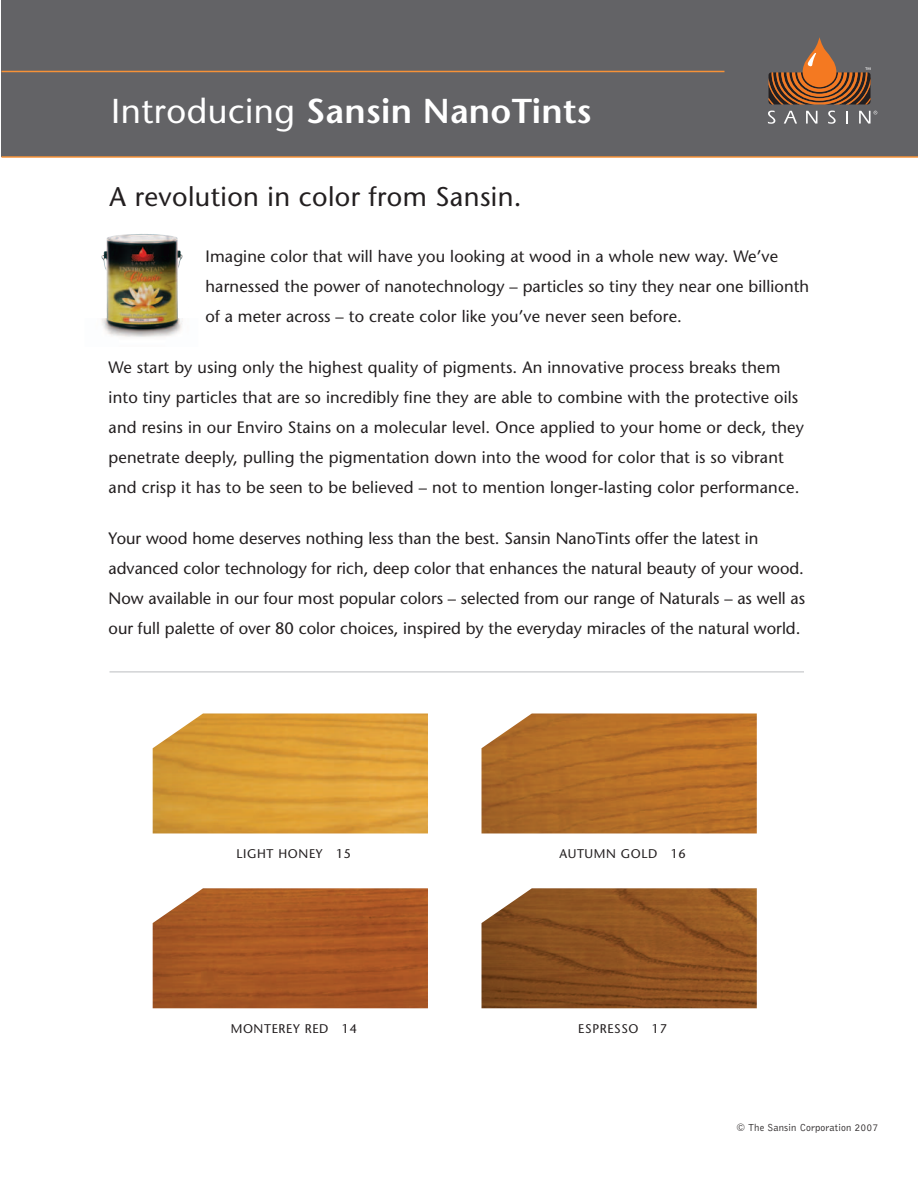
<style>
.page{position:relative;width:918px;height:1188px;background:#fff}
.page>*{position:absolute;margin:0;border:0;box-sizing:border-box;transform-origin:0 0}
.t1{font:600 34.5px "Stone Sans LT";letter-spacing:.01em;color:#fff}
.t2{font:27px "Stone Sans LT";letter-spacing:.015em;color:#231f20}
.t3{font:16.5px/30px "Stone Sans LT";letter-spacing:.01em;color:#231f20}
.t4{font:12.6px "Stone Sans LT";letter-spacing:.05em;color:#231f20}
.t5{font:10.5px "Abell Roman";letter-spacing:.015em;color:#231f20}
.s1{font-weight:400}
</style>
<div class="page">
<div style="left:2px;top:0;width:916px;height:157px;background:#636366"></div>
<hr style="left:109px;top:671px;width:695px;height:1px;background:#bcbdc0">
<img style="left:153px;top:714px;width:275px;height:119px">
<img style="left:482px;top:714px;width:275px;height:119px">
<img style="left:153px;top:888px;width:275px;height:120px">
<img style="left:482px;top:888px;width:275px;height:120px">
<svg style="left:769px;top:37px;width:102px;height:67px"></svg>
<svg style="left:768px;top:111px;width:7px;height:13px"></svg>
<svg style="left:784px;top:111px;width:13px;height:13px"></svg>
<svg style="left:806px;top:111px;width:11px;height:13px"></svg>
<svg style="left:828px;top:111px;width:8px;height:13px"></svg>
<svg style="left:846px;top:111px;width:2px;height:13px"></svg>
<svg style="left:859px;top:111px;width:18px;height:13px"></svg>
<hr style="left:2px;top:71px;width:722px;height:1px;background:#f69238">
<hr style="left:2px;top:156px;width:916px;height:2px;background:#f69238">
<img style="left:102px;top:234px;width:81px;height:74px">
<h1 class="t1" style="left:111px;top:90px;width:482px"><span class="s1">Introducing</span> Sansin NanoTints</h1>
<h2 class="t2" style="left:110px;top:180px;width:414px">A revolution in color from Sansin.</h2>
<p class="t3" style="left:205px;top:241px;width:605px">Imagine color that will have you looking at wood in a whole new way. We’ve harnessed the power of nanotechnology – particles so tiny they near one billionth of a meter across – to create color like you’ve never seen before.</p>
<p class="t3" style="left:109px;top:352px;width:697px">We start by using only the highest quality of pigments. An innovative process breaks them into tiny particles that are so incredibly fine they are able to combine with the protective oils and resins in our Enviro Stains on a molecular level. Once applied to your home or deck, they penetrate deeply, pulling the pigmentation down into the wood for color that is so vibrant and crisp it has to be seen to be believed – not to mention longer-lasting color performance.</p>
<p class="t3" style="left:109px;top:523px;width:698px">Your wood home deserves nothing less than the best. Sansin NanoTints offer the latest in advanced color technology for rich, deep color that enhances the natural beauty of your wood.<br>Now available in our four most popular colors – selected from our range of Naturals – as well as our full palette of over 80 color choices, inspired by the everyday miracles of the natural world.</p>
<p class="t4" style="left:237px;top:846px;width:116px">LIGHT HONEY 15</p>
<p class="t4" style="left:559px;top:846px;width:128px">AUTUMN GOLD 16</p>
<p class="t4" style="left:231px;top:1021px;width:128px">MONTEREY RED 14</p>
<p class="t4" style="left:578px;top:1021px;width:90px">ESPRESSO 17</p>
<p class="t5" style="left:737px;top:1121px;width:143px">© The Sansin Corporation 2007</p>
</div>
